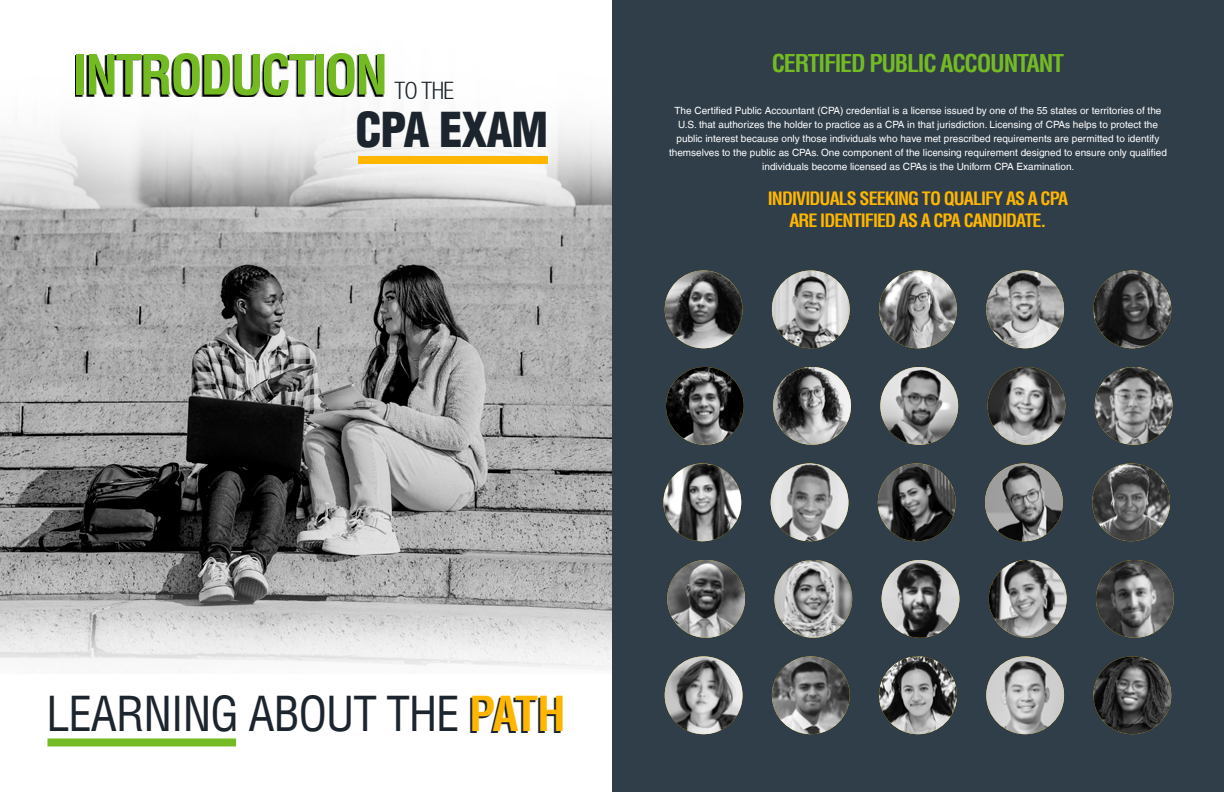
<style>
.page{position:relative;width:1224px;height:792px;background:#fff}
.page>*{position:absolute;margin:0;border:0;box-sizing:border-box;transform-origin:0 0}
.t1{font:700 condensed 54px "Helvetica LT";letter-spacing:-.05em;color:#74bb23}
.t2{font:condensed 47px "Helvetica LT";letter-spacing:-.025em;color:#1c252d}
.t3{font:900 condensed 47px "Helvetica LT";letter-spacing:-.025em;color:#1c252d}
.t4{font:700 condensed 24px "Helvetica LT";letter-spacing:-.05em;color:#74bb23}
.t5{font:300 condensed 24px "Helvetica Neue LT";color:#1c252d}
.t6{font:700 condensed 18px/21.6px "Helvetica LT";letter-spacing:-.05em;color:#ffb600;text-align:center}
.t7{font:10px/14px "Helvetica LT";color:#fff;text-align:center}
.s1{font-weight:700;color:#ffb600}
</style>
<div class="page">
<div style="left:612px;top:0;width:612px;height:792px;background:#303e49"></div>
<img style="left:0;top:116px;width:612px;height:631px">
<svg style="left:75px;top:55px;width:309px;height:42px"></svg>
<div style="left:47px;top:738px;width:189px;height:8px;background:#74bb23"></div>
<img style="left:665px;top:271px;width:77px;height:77px;border-radius:39px">
<img style="left:772px;top:271px;width:78px;height:77px;border-radius:39px">
<img style="left:879px;top:271px;width:78px;height:77px;border-radius:39px">
<img style="left:986px;top:271px;width:78px;height:77px;border-radius:39px">
<img style="left:1094px;top:271px;width:77px;height:77px;border-radius:39px">
<img style="left:666px;top:367px;width:78px;height:78px;border-radius:39px">
<img style="left:773px;top:367px;width:78px;height:78px;border-radius:39px">
<img style="left:880px;top:367px;width:78px;height:78px;border-radius:39px">
<img style="left:988px;top:367px;width:77px;height:78px;border-radius:39px">
<img style="left:1095px;top:367px;width:78px;height:78px;border-radius:39px">
<img style="left:663px;top:463px;width:78px;height:78px;border-radius:39px">
<img style="left:771px;top:463px;width:77px;height:78px;border-radius:39px">
<img style="left:878px;top:463px;width:78px;height:78px;border-radius:39px">
<img style="left:985px;top:463px;width:78px;height:78px;border-radius:39px">
<img style="left:1092px;top:463px;width:78px;height:78px;border-radius:39px">
<img style="left:667px;top:560px;width:78px;height:78px;border-radius:39px">
<img style="left:774px;top:560px;width:78px;height:78px;border-radius:39px">
<img style="left:882px;top:560px;width:77px;height:78px;border-radius:39px">
<img style="left:989px;top:560px;width:78px;height:78px;border-radius:39px">
<img style="left:1096px;top:560px;width:78px;height:78px;border-radius:39px">
<img style="left:665px;top:656px;width:77px;height:78px;border-radius:39px">
<img style="left:772px;top:656px;width:78px;height:78px;border-radius:39px">
<img style="left:879px;top:656px;width:78px;height:78px;border-radius:39px">
<img style="left:986px;top:656px;width:78px;height:78px;border-radius:39px">
<img style="left:1094px;top:656px;width:77px;height:78px;border-radius:39px">
<div style="left:358px;top:156px;width:190px;height:8px;background:#ffb600"></div>
<h1 class="t1" style="left:73px;top:41px;width:317px">INTRODUCTION</h1>
<h3 class="t5" style="left:395px;top:76px;width:61px">TO THE</h3>
<h2 class="t3" style="left:355px;top:100px;width:194px">CPA EXAM</h2>
<h3 class="t4" style="left:772px;top:48px;width:294px">CERTIFIED PUBLIC ACCOUNTANT</h3>
<p class="t7" style="left:669px;top:103px;width:499px">The Certified Public Accountant (CPA) credential is a license issued by one of the 55 states or territories of the U.S. that authorizes the holder to practice as a CPA in that jurisdiction. Licensing of CPAs helps to protect the public interest because only those individuals who have met prescribed requirements are permitted to identify themselves to the public as CPAs. One component of the licensing requirement designed to ensure only qualified individuals become licensed as CPAs is the Uniform CPA Examination.</p>
<h3 class="t6" style="left:768px;top:188px;width:302px">INDIVIDUALS SEEKING TO QUALIFY AS A CPA<br>ARE IDENTIFIED AS A CPA CANDIDATE.</h3>
<h2 class="t2" style="left:46px;top:684px;width:521px">LEARNING ABOUT THE <span class="s1">PATH</span></h2>
</div>
